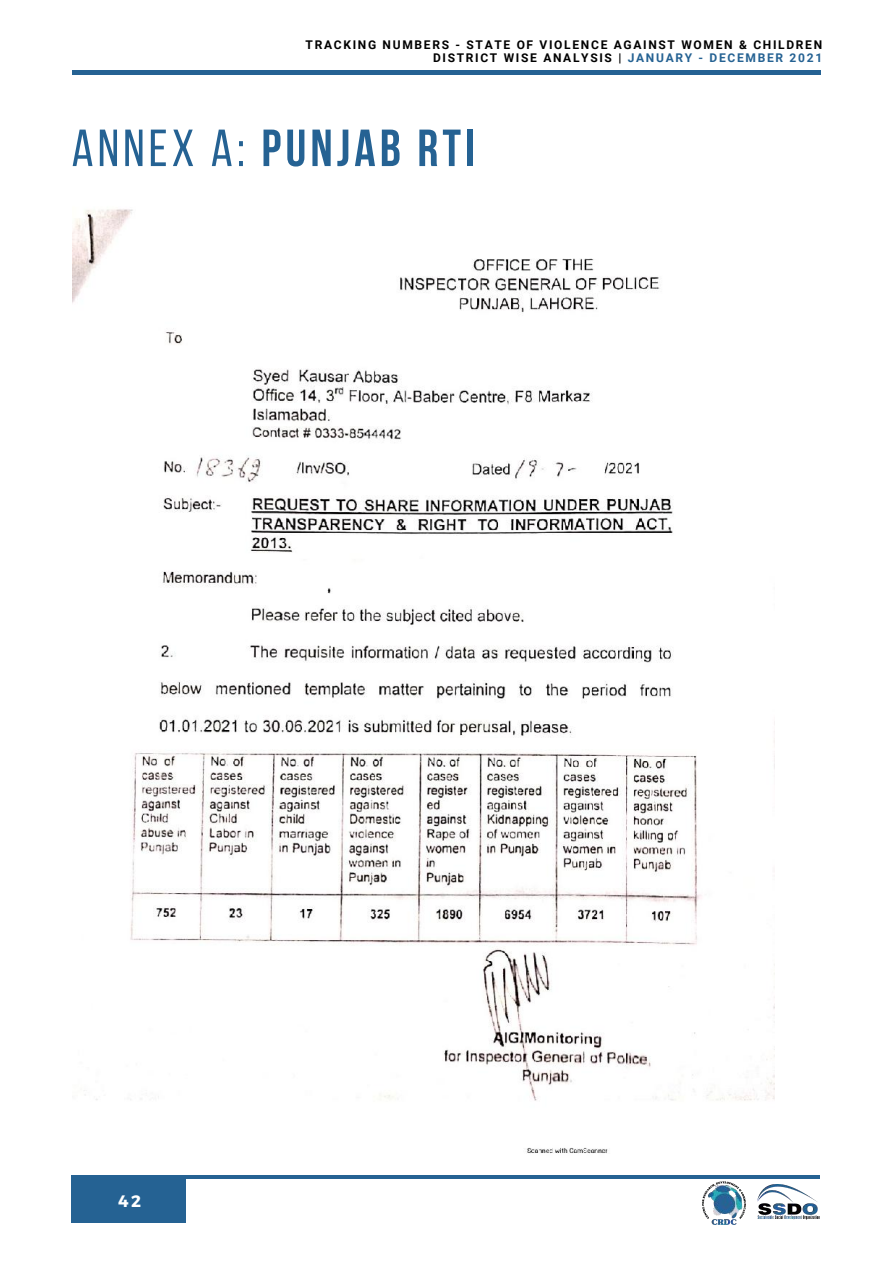
<style>
.page{position:relative;width:894px;height:1264px;background:#fff}
.page>*{position:absolute;margin:0;border:0;box-sizing:border-box;transform-origin:0 0}
.t1{font:700 52.05px "Bebas Neue";letter-spacing:.08em;color:#256293}
.t2{font:700 16.5px "Montserrat";color:#fff}
.t3{font:700 12px/13px "Roboto";letter-spacing:.14em;color:#000;text-align:right}
.s1{color:#256293}
.s2{font-weight:400}
</style>
<div class="page">
<hr style="left:72px;top:71px;width:748px;height:3px;background:#256293">
<div style="left:71px;top:1176px;width:115px;height:46px;background:#256293"></div>
<hr style="left:71px;top:1175px;width:748px;height:3px;background:#256293">
<img style="left:757px;top:1184px;width:62px;height:35px">
<img style="left:702px;top:1181px;width:43px;height:44px">
<img style="left:72px;top:209px;width:702px;height:945px">
<p class="t3" style="left:305px;top:38px;width:518px">TRACKING NUMBERS - STATE OF VIOLENCE AGAINST WOMEN &amp; CHILDREN<br>DISTRICT WISE ANALYSIS | <span class="s1">JANUARY - DECEMBER 2021</span></p>
<h1 class="t1" style="left:72px;top:127px;width:405px"><span class="s2">ANNEX A:</span> PUNJAB RTI</h1>
<h2 class="t2" style="left:118px;top:1190px;width:24px">42</h2>
</div>
